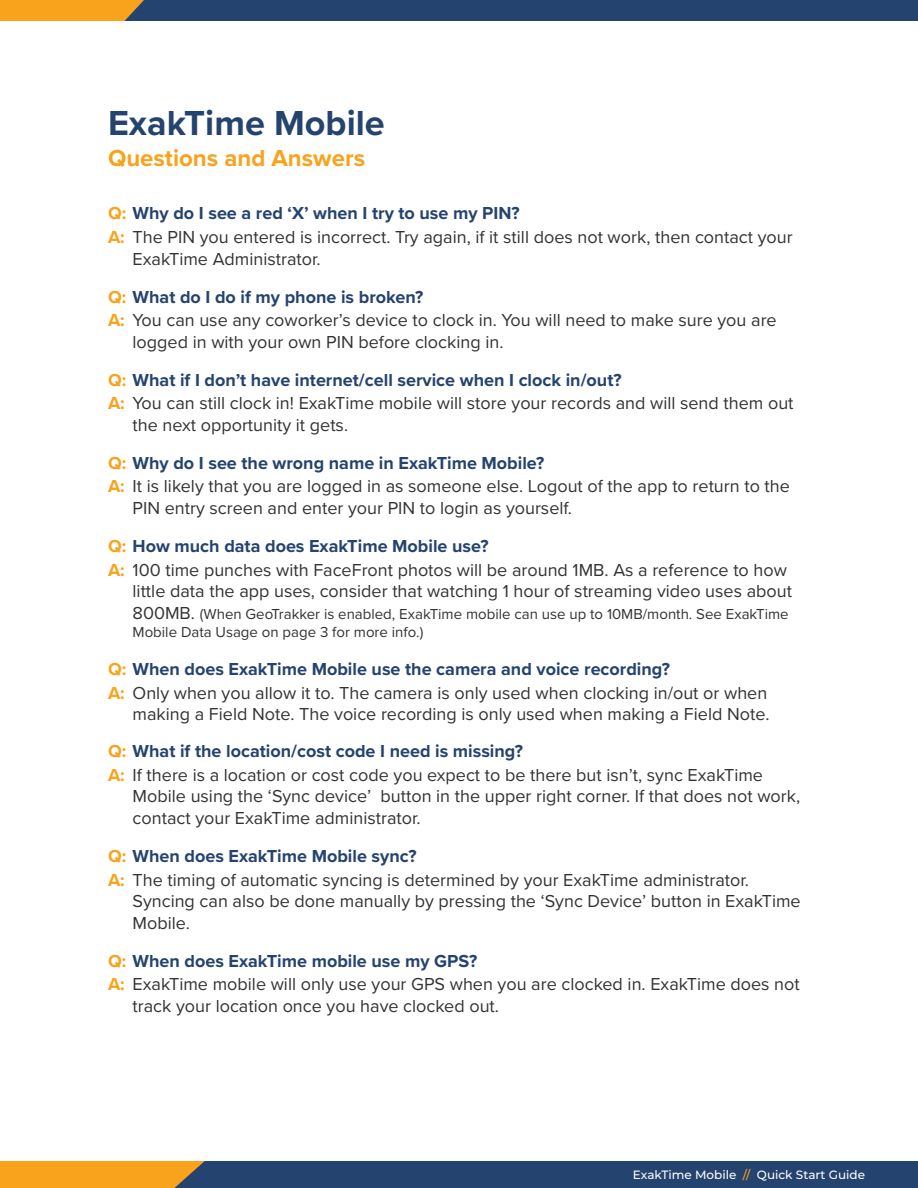
<style>
.page{position:relative;width:918px;height:1188px;background:#fff}
.page>*{position:absolute;margin:0;border:0;box-sizing:border-box;transform-origin:0 0}
.t1{font:700 36px "Proxima Nova";color:#25436f}
.t2{font:700 24px "Proxima Nova";color:#f9a21c}
.t3{font:18px/21.6px "Proxima Nova";color:#323332}
.t4{font:700 18px "Proxima Nova";color:#25436f}
.t5{font:15px/18px "Proxima Nova";color:#323332}
.t6{font:500 12px "Montserrat";color:#fff}
.s1{color:#f9a21c}
.s2{font-weight:700;color:#f9a21c}
.s3{font-size:18px}
</style>
<div class="page">
<div style="left:0;top:0;width:918px;height:21px;background:#25436f"></div>
<svg style="left:0;top:0;width:144px;height:21px;background:#ea9b21"></svg>
<div style="left:0;top:1161px;width:918px;height:27px;background:#25436f"></div>
<svg style="left:0;top:1161px;width:205px;height:27px;background:#e99a22"></svg>
<p class="t1" style="left:108px;top:96px;width:278px">ExakTime Mobile</p>
<p class="t2" style="left:108px;top:140px;width:259px">Questions and Answers</p>
<p class="t4" style="left:108px;top:200px;width:413px"><span class="s1">Q:</span> Why do I see a red ‘X’ when I try to use my PIN?</p>
<p class="t3" style="left:108px;top:225px;width:686px"><span class="s2">A:</span> The PIN you entered is incorrect. Try again, if it still does not work, then contact your</p>
<p class="t3" style="left:133px;top:247px;width:190px">ExakTime Administrator.</p>
<p class="t4" style="left:108px;top:283px;width:317px"><span class="s1">Q:</span> What do I do if my phone is broken?</p>
<p class="t3" style="left:108px;top:309px;width:670px"><span class="s2">A:</span> You can use any coworker’s device to clock in. You will need to make sure you are</p>
<p class="t3" style="left:133px;top:330px;width:372px">logged in with your own PIN before clocking in.</p>
<p class="t4" style="left:108px;top:366px;width:515px"><span class="s1">Q:</span> What if I don’t have internet/cell service when I clock in/out?</p>
<p class="t3" style="left:108px;top:392px;width:687px"><span class="s2">A:</span> You can still clock in! ExakTime mobile will store your records and will send them out</p>
<p class="t3" style="left:133px;top:413px;width:217px">the next opportunity it gets.</p>
<p class="t4" style="left:108px;top:449px;width:438px"><span class="s1">Q:</span> Why do I see the wrong name in ExakTime Mobile?</p>
<p class="t3" style="left:108px;top:475px;width:683px"><span class="s2">A:</span> It is likely that you are logged in as someone else. Logout of the app to return to the</p>
<p class="t3" style="left:133px;top:496px;width:441px">PIN entry screen and enter your PIN to login as yourself.</p>
<p class="t4" style="left:108px;top:533px;width:382px"><span class="s1">Q:</span> How much data does ExakTime Mobile use?</p>
<p class="t3" style="left:108px;top:558px;width:681px"><span class="s2">A:</span> 100 time punches with FaceFront photos will be around 1MB. As a reference to how</p>
<p class="t3" style="left:133px;top:580px;width:661px">little data the app uses, consider that watching 1 hour of streaming video uses about</p>
<p class="t5" style="left:133px;top:604px;width:658px"><span class="s3">800MB.</span> (When GeoTrakker is enabled, ExakTime mobile can use up to 10MB/month. See ExakTime<br>Mobile Data Usage on page 3 for more info.)</p>
<p class="t4" style="left:108px;top:656px;width:564px"><span class="s1">Q:</span> When does ExakTime Mobile use the camera and voice recording?</p>
<p class="t3" style="left:108px;top:681px;width:661px"><span class="s2">A:</span> Only when you allow it to. The camera is only used when clocking in/out or when</p>
<p class="t3" style="left:133px;top:703px;width:638px">making a Field Note. The voice recording is only used when making a Field Note.</p>
<p class="t4" style="left:108px;top:738px;width:417px"><span class="s1">Q:</span> What if the location/cost code I need is missing?</p>
<p class="t3" style="left:108px;top:763px;width:657px"><span class="s2">A:</span> If there is a location or cost code you expect to be there but isn’t, sync ExakTime</p>
<p class="t3" style="left:133px;top:785px;width:669px">Mobile using the ‘Sync device’ button in the upper right corner. If that does not work, contact your ExakTime administrator.</p>
<p class="t4" style="left:108px;top:843px;width:310px"><span class="s1">Q:</span> When does ExakTime Mobile sync?</p>
<p class="t3" style="left:108px;top:868px;width:643px"><span class="s2">A:</span> The timing of automatic syncing is determined by your ExakTime administrator.</p>
<p class="t3" style="left:133px;top:890px;width:670px">Syncing can also be done manually by pressing the ‘Sync Device’ button in ExakTime<br>Mobile.</p>
<p class="t4" style="left:108px;top:947px;width:371px"><span class="s1">Q:</span> When does ExakTime mobile use my GPS?</p>
<p class="t3" style="left:108px;top:973px;width:693px"><span class="s2">A:</span> ExakTime mobile will only use your GPS when you are clocked in. ExakTime does not</p>
<p class="t3" style="left:133px;top:994px;width:368px">track your location once you have clocked out.</p>
<p class="t6" style="left:633px;top:1166px;width:234px">ExakTime Mobile <span class="s1">//</span> Quick Start Guide</p>
</div>
